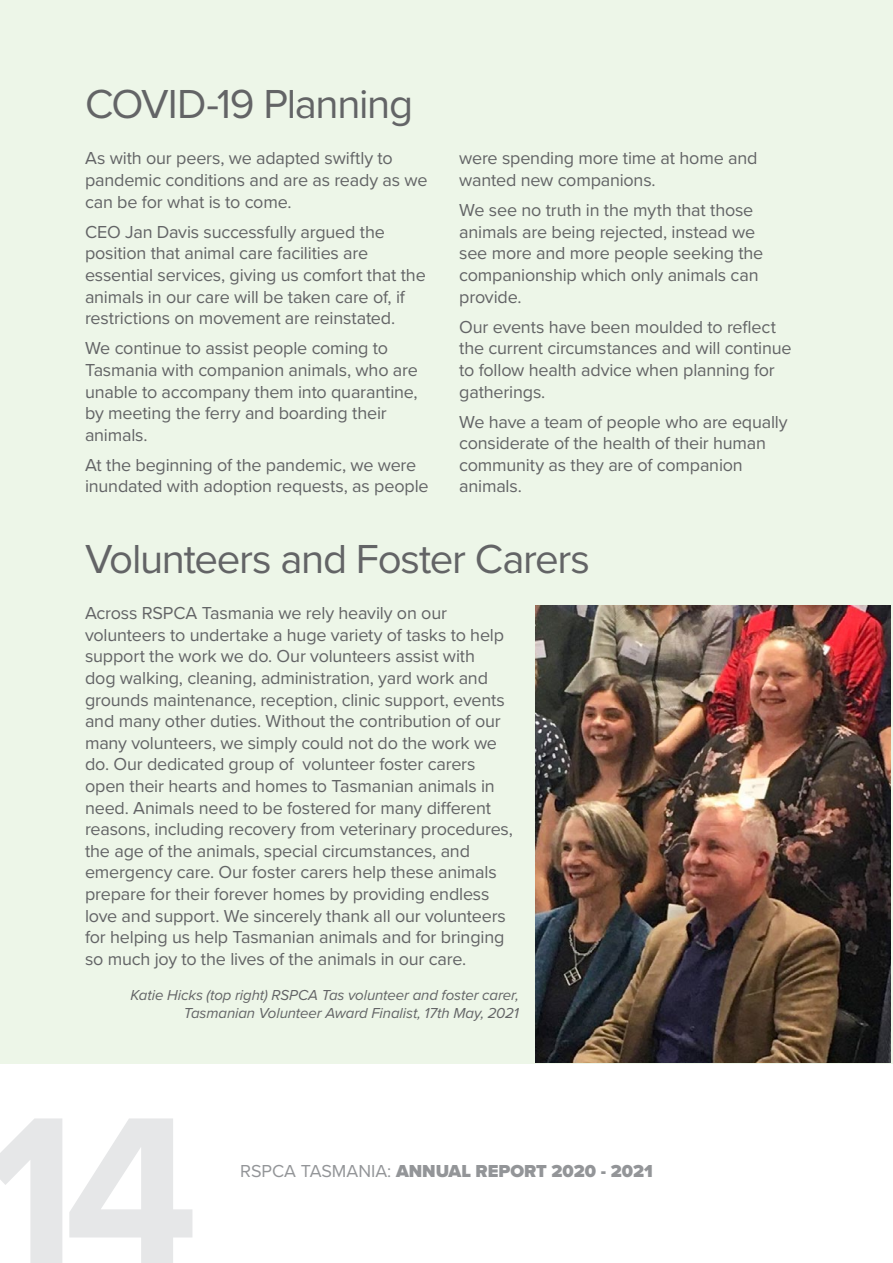
<style>
.page{position:relative;width:893px;height:1263px;background:#fff}
.page>*{position:absolute;margin:0;border:0;box-sizing:border-box;transform-origin:0 0}
.t1{font:700 225px "Proxima Nova";color:#e6e7e8}
.t2{font:42px "Proxima Nova";letter-spacing:-.03em;color:#636466}
.t3{font:18px/21.6px "Proxima Nova";letter-spacing:-.01em;color:#636466}
.t4{font:900 18px "Proxima Nova";color:#939598}
.t5{font:italic 15px/18px "Proxima Nova";letter-spacing:-.005em;color:#636466;text-align:right}
.s1{font-weight:400}
</style>
<div class="page">
<div style="left:0;top:0;width:893px;height:1063px;background:#edf6e8"></div>
<img style="left:536px;top:606px;width:354px;height:457px">
<h2 class="t2" style="left:85px;top:73px;width:330px">COVID-19 Planning</h2>
<p class="t3" style="left:85px;top:147px;width:344px">As with our peers, we adapted swiftly to pandemic conditions and are as ready as we can be for what is to come.</p>
<p class="t3" style="left:85px;top:220px;width:342px">CEO Jan Davis successfully argued the position that animal care facilities are essential services, giving us comfort that the animals in our care will be taken care of, if restrictions on movement are reinstated.</p>
<p class="t3" style="left:85px;top:337px;width:334px">We continue to assist people coming to Tasmania with companion animals, who are unable to accompany them into quarantine, by meeting the ferry and boarding their animals.</p>
<p class="t3" style="left:85px;top:453px;width:345px">At the beginning of the pandemic, we were inundated with adoption requests, as people</p>
<p class="t3" style="left:459px;top:147px;width:300px">were spending more time at home and wanted new companions.</p>
<p class="t3" style="left:459px;top:199px;width:306px">We see no truth in the myth that those animals are being rejected, instead we see more and more people seeking the companionship which only animals can provide.</p>
<p class="t3" style="left:459px;top:315px;width:334px">Our events have been moulded to reflect the current circumstances and will continue to follow health advice when planning for gatherings.</p>
<p class="t3" style="left:459px;top:410px;width:330px">We have a team of people who are equally considerate of the health of their human community as they are of companion animals.</p>
<h2 class="t2" style="left:85px;top:528px;width:507px">Volunteers and Foster Carers</h2>
<p class="t3" style="left:85px;top:601px;width:429px">Across RSPCA Tasmania we rely heavily on our volunteers to undertake a huge variety of tasks to help support the work we do. Our volunteers assist with<br>dog walking, cleaning, administration, yard work and grounds maintenance, reception, clinic support, events and many other duties. Without the contribution of our many volunteers, we simply could not do the work we do. Our dedicated group of volunteer foster carers open their hearts and homes to Tasmanian animals in need. Animals need to be fostered for many different reasons, including recovery from veterinary procedures, the age of the animals, special circumstances, and emergency care. Our foster carers help these animals prepare for their forever homes by providing endless love and support. We sincerely thank all our volunteers for helping us help Tasmanian animals and for bringing so much joy to the lives of the animals in our care.</p>
<p class="t5" style="left:131px;top:985px;width:390px">Katie Hicks (top right) RSPCA Tas volunteer and foster carer,<br>Tasmanian Volunteer Award Finalist, 17th May, 2021</p>
<h1 class="t1" style="left:-15px;top:1026px;width:215px">14</h1>
<p class="t4" style="left:240px;top:1158px;width:414px"><span class="s1">RSPCA TASMANIA:</span> ANNUAL REPORT 2020 - 2021</p>
</div>
